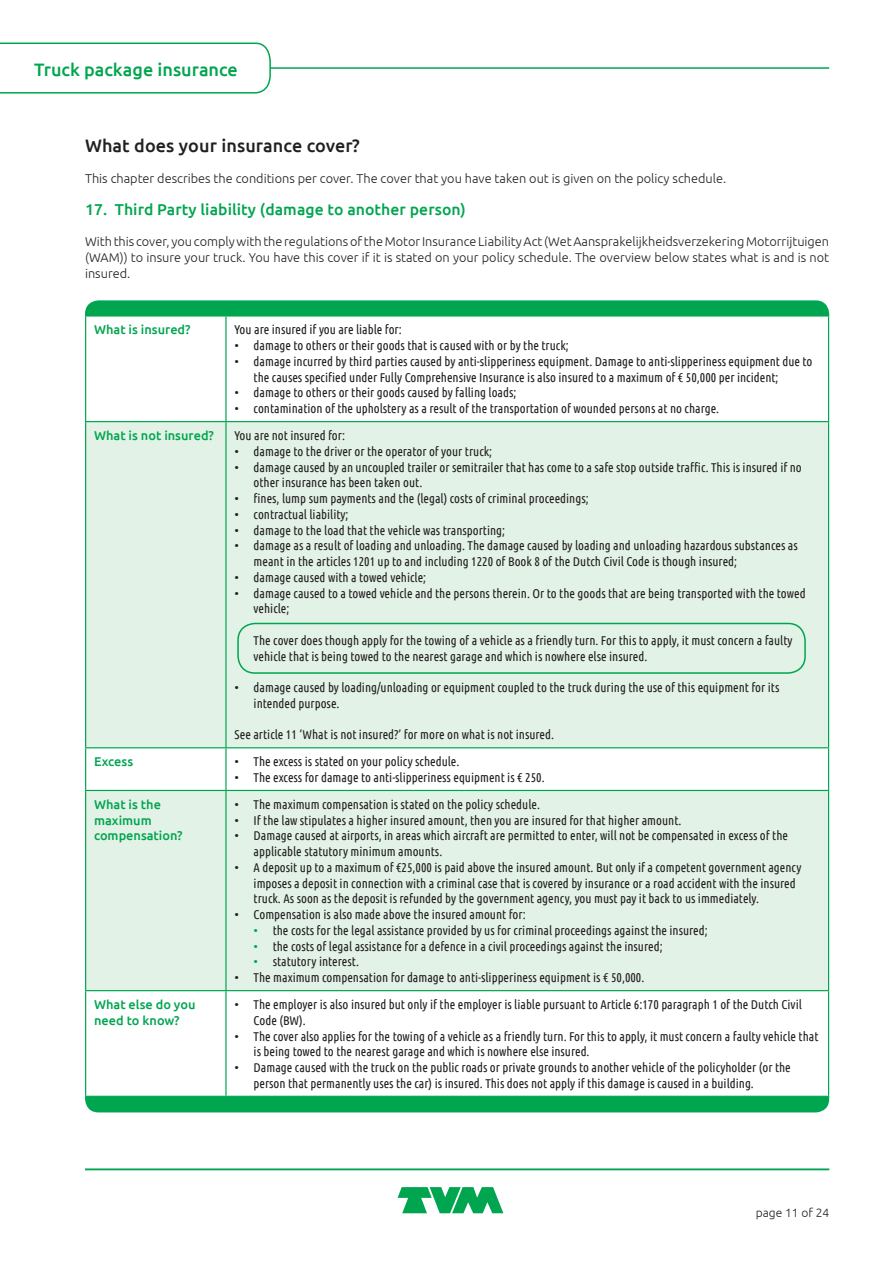
<style>
.page{position:relative;width:893px;height:1263px;background:#fff}
.page>*{position:absolute;margin:0;border:0;box-sizing:border-box;transform-origin:0 0}
.Hoofdstuk{font:500 18px "Ubuntu";letter-spacing:.005em;color:#231f20}
.t1{font:500 18px "Ubuntu";color:#00a54f}
.Bodykop_gr_10_5pt{font:500 15.75px "Ubuntu";letter-spacing:.005em;color:#00a54f}
.Body_tabel{font:12.75px/15.8px "Ubuntu Condensed";color:#231f20}
.Body{font:300 12.75px/15.8px "Ubuntu";color:#231f20;text-align:justify}
.Body-2{font:500 12.75px/15.8px "Ubuntu";color:#00a54f}
.t2{font:300 12px "Ubuntu";color:#231f20}
.s1{font-family:"Ubuntu";font-weight:300}
.s2{font-family:"Ubuntu";font-weight:300;color:#00a54f}
</style>
<div class="page">
<svg style="left:85px;top:300px;width:744px;height:15px;background:#08a754"></svg>
<svg style="left:86px;top:422px;width:742px;height:568px;background:#e4f2e8"></svg>
<svg style="left:86px;top:991px;width:742px;height:105px"></svg>
<hr style="left:85px;top:315px;width:141px;height:2px;background:#00a54f">
<hr style="left:85px;top:317px;width:1px;height:104px;background:#00a54f">
<hr style="left:226px;top:315px;width:603px;height:2px;background:#00a54f">
<hr style="left:225px;top:317px;width:2px;height:104px;background:#00a54f">
<hr style="left:828px;top:317px;width:1px;height:104px;background:#00a54f">
<hr style="left:85px;top:421px;width:141px;height:1px;background:#00a54f">
<hr style="left:85px;top:422px;width:1px;height:325px;background:#00a54f">
<hr style="left:226px;top:421px;width:603px;height:1px;background:#00a54f">
<hr style="left:225px;top:422px;width:2px;height:325px;background:#00a54f">
<hr style="left:828px;top:422px;width:1px;height:325px;background:#00a54f">
<hr style="left:85px;top:747px;width:141px;height:1px;background:#00a54f">
<hr style="left:85px;top:748px;width:1px;height:42px;background:#00a54f">
<hr style="left:226px;top:747px;width:603px;height:1px;background:#00a54f">
<hr style="left:225px;top:748px;width:2px;height:42px;background:#00a54f">
<hr style="left:828px;top:748px;width:1px;height:42px;background:#00a54f">
<hr style="left:85px;top:790px;width:141px;height:1px;background:#00a54f">
<hr style="left:85px;top:791px;width:1px;height:199px;background:#00a54f">
<hr style="left:226px;top:790px;width:603px;height:1px;background:#00a54f">
<hr style="left:225px;top:791px;width:2px;height:199px;background:#00a54f">
<hr style="left:828px;top:791px;width:1px;height:199px;background:#00a54f">
<hr style="left:85px;top:990px;width:141px;height:1px;background:#00a54f">
<hr style="left:85px;top:991px;width:1px;height:105px;background:#00a54f">
<hr style="left:226px;top:990px;width:603px;height:1px;background:#00a54f">
<hr style="left:225px;top:991px;width:2px;height:105px;background:#00a54f">
<hr style="left:828px;top:991px;width:1px;height:105px;background:#00a54f">
<hr style="left:85px;top:1096px;width:141px;height:1px;background:#00a54f">
<hr style="left:226px;top:1096px;width:603px;height:1px;background:#00a54f">
<div style="left:85px;top:1097px;width:744px;height:15px;background:#00a54f"></div>
<div style="left:237px;top:623px;width:569px;height:51px;border:2px solid #00a54f;border-radius:17px"></div>
<svg style="left:398px;top:1187px;width:105px;height:26px"></svg>
<hr style="left:85px;top:1169px;width:744px;height:1px;background:#00a54f">
<hr style="left:85px;top:67px;width:744px;height:2px;background:#00a54f">
<svg style="left:0;top:42px;width:272px;height:52px"></svg>
<h1 class="t1" style="left:34px;top:58px;width:205px">Truck package insurance</h1>
<p class="Hoofdstuk" style="left:85px;top:134px;width:276px">What does your insurance cover?</p>
<p class="Body" style="left:85px;top:171px;width:643px">This chapter describes the conditions per cover. The cover that you have taken out is given on the policy schedule.</p>
<p class="Bodykop_gr_10_5pt" style="left:85px;top:199px;width:382px">17. Third Party liability (damage to another person)</p>
<p class="Body" style="left:85px;top:234px;width:746px">With this cover, you comply with the regulations of the Motor Insurance Liability Act (Wet Aansprakelijkheidsverzekering Motorrijtuigen (WAM)) to insure your truck. You have this cover if it is stated on your policy schedule. The overview below states what is and is not insured.</p>
<p class="Body-2" style="left:94px;top:321px;width:98px">What is insured?</p>
<p class="Body_tabel" style="left:234px;top:321px;width:169px">You are insured if you are liable for:</p>
<p class="Body_tabel" style="left:234px;top:337px;width:336px"><span class="s1">•</span> damage to others or their goods that is caused with or by the truck;</p>
<p class="Body_tabel" style="left:254px;top:353px;width:560px;text-indent:-19px"><span class="s1">•</span> damage incurred by third parties caused by anti-slipperiness equipment. Damage to anti-slipperiness equipment due to the causes specified under Fully Comprehensive Insurance is also insured to a maximum of € 50,000 per incident;</p>
<p class="Body_tabel" style="left:234px;top:384px;width:283px"><span class="s1">•</span> damage to others or their goods caused by falling loads;</p>
<p class="Body_tabel" style="left:234px;top:400px;width:486px"><span class="s1">•</span> contamination of the upholstery as a result of the transportation of wounded persons at no charge.</p>
<p class="Body-2" style="left:94px;top:427px;width:121px">What is not insured?</p>
<p class="Body_tabel" style="left:234px;top:427px;width:112px">You are not insured for:</p>
<p class="Body_tabel" style="left:234px;top:443px;width:259px"><span class="s1">•</span> damage to the driver or the operator of your truck;</p>
<p class="Body_tabel" style="left:254px;top:459px;width:550px;text-indent:-19px"><span class="s1">•</span> damage caused by an uncoupled trailer or semitrailer that has come to a safe stop outside traffic. This is insured if no other insurance has been taken out.</p>
<p class="Body_tabel" style="left:234px;top:490px;width:356px"><span class="s1">•</span> fines, lump sum payments and the (legal) costs of criminal proceedings;</p>
<p class="Body_tabel" style="left:234px;top:506px;width:116px"><span class="s1">•</span> contractual liability;</p>
<p class="Body_tabel" style="left:234px;top:522px;width:272px"><span class="s1">•</span> damage to the load that the vehicle was transporting;</p>
<p class="Body_tabel" style="left:254px;top:537px;width:546px;text-indent:-19px"><span class="s1">•</span> damage as a result of loading and unloading. The damage caused by loading and unloading hazardous substances as meant in the articles 1201 up to and including 1220 of Book 8 of the Dutch Civil Code is though insured;</p>
<p class="Body_tabel" style="left:234px;top:569px;width:193px"><span class="s1">•</span> damage caused with a towed vehicle;</p>
<p class="Body_tabel" style="left:254px;top:585px;width:554px;text-indent:-19px"><span class="s1">•</span> damage caused to a towed vehicle and the persons therein. Or to the goods that are being transported with the towed vehicle;</p>
<p class="Body_tabel" style="left:254px;top:632px;width:540px">The cover does though apply for the towing of a vehicle as a friendly turn. For this to apply, it must concern a faulty vehicle that is being towed to the nearest garage and which is nowhere else insured.</p>
<p class="Body_tabel" style="left:254px;top:679px;width:527px;text-indent:-19px"><span class="s1">•</span> damage caused by loading/unloading or equipment coupled to the truck during the use of this equipment for its intended purpose.</p>
<p class="Body_tabel" style="left:234px;top:726px;width:321px">See article 11 ‘What is not insured?’ for more on what is not insured.</p>
<p class="Body-2" style="left:94px;top:753px;width:41px">Excess</p>
<p class="Body_tabel" style="left:234px;top:753px;width:226px"><span class="s1">•</span> The excess is stated on your policy schedule.</p>
<p class="Body_tabel" style="left:234px;top:769px;width:312px"><span class="s1">•</span> The excess for damage to anti-slipperiness equipment is € 250.</p>
<p class="Body-2" style="left:94px;top:796px;width:90px">What is the maximum compensation?</p>
<p class="Body_tabel" style="left:234px;top:796px;width:307px"><span class="s1">•</span> The maximum compensation is stated on the policy schedule.</p>
<p class="Body_tabel" style="left:234px;top:812px;width:448px"><span class="s1">•</span> If the law stipulates a higher insured amount, then you are insured for that higher amount.</p>
<p class="Body_tabel" style="left:254px;top:827px;width:536px;text-indent:-19px"><span class="s1">•</span> Damage caused at airports, in areas which aircraft are permitted to enter, will not be compensated in excess of the applicable statutory minimum amounts.</p>
<p class="Body_tabel" style="left:254px;top:859px;width:549px;text-indent:-19px"><span class="s1">•</span> A deposit up to a maximum of €25,000 is paid above the insured amount. But only if a competent government agency imposes a deposit in connection with a criminal case that is covered by insurance or a road accident with the insured truck. As soon as the deposit is refunded by the government agency, you must pay it back to us immediately.</p>
<p class="Body_tabel" style="left:234px;top:906px;width:293px"><span class="s1">•</span> Compensation is also made above the insured amount for:</p>
<p class="Body_tabel" style="left:254px;top:922px;width:456px"><span class="s2">•</span> the costs for the legal assistance provided by us for criminal proceedings against the insured;</p>
<p class="Body_tabel" style="left:254px;top:938px;width:410px"><span class="s2">•</span> the costs of legal assistance for a defence in a civil proceedings against the insured;</p>
<p class="Body_tabel" style="left:254px;top:953px;width:107px"><span class="s2">•</span> statutory interest.</p>
<p class="Body_tabel" style="left:234px;top:969px;width:411px"><span class="s1">•</span> The maximum compensation for damage to anti-slipperiness equipment is € 50,000.</p>
<p class="Body-2" style="left:94px;top:996px;width:103px">What else do you need to know?</p>
<p class="Body_tabel" style="left:254px;top:996px;width:550px;text-indent:-19px"><span class="s1">•</span> The employer is also insured but only if the employer is liable pursuant to Article 6:170 paragraph 1 of the Dutch Civil<br>Code (BW).</p>
<p class="Body_tabel" style="left:254px;top:1028px;width:566px;text-indent:-19px"><span class="s1">•</span> The cover also applies for the towing of a vehicle as a friendly turn. For this to apply, it must concern a faulty vehicle that is being towed to the nearest garage and which is nowhere else insured.</p>
<p class="Body_tabel" style="left:254px;top:1059px;width:539px;text-indent:-19px"><span class="s1">•</span> Damage caused with the truck on the public roads or private grounds to another vehicle of the policyholder (or the person that permanently uses the car) is insured. This does not apply if this damage is caused in a building.</p>
<p class="t2" style="left:756px;top:1205px;width:75px">page 11 of 24</p>
</div>
